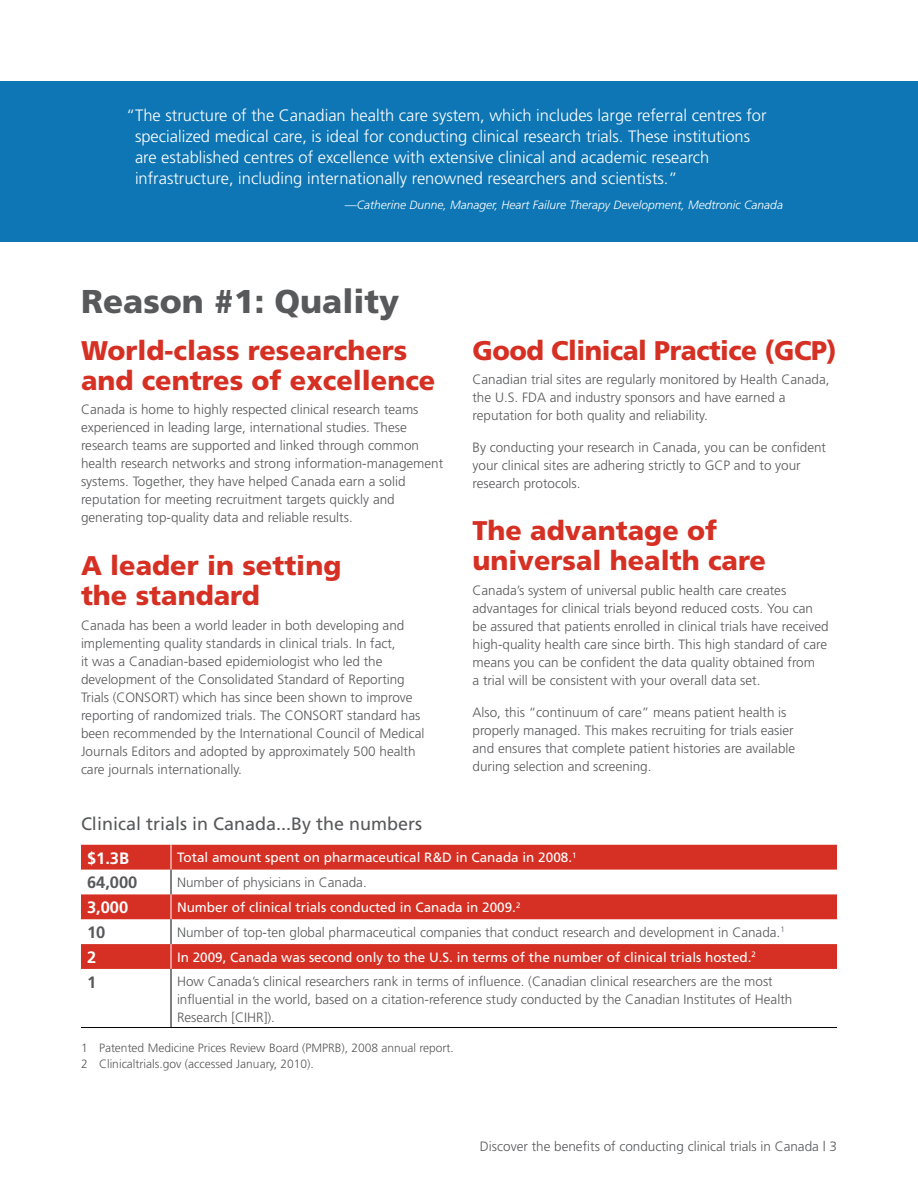
<style>
.page{position:relative;width:918px;height:1188px;background:#fff}
.page>*{position:absolute;margin:0;border:0;box-sizing:border-box;transform-origin:0 0}
.t1{font:900 33px "Frutiger";color:#58595b}
.t2{font:900 27px/30px "Frutiger";color:#d53023}
.t3{font:18px "Frutiger";color:#58595b}
.t4{font:300 16.5px/21px "Frutiger";color:#fff}
.t5{font:700 16.5px "Frutiger";color:#fff}
.t6{font:700 16.5px "Frutiger";color:#58595b}
.t7{font:300 13.5px/18px "Frutiger";color:#58595b}
.t8{font:13.5px "Frutiger";color:#fff}
.t9{font:300 12px/16.5px "Frutiger";color:#58595b}
.t10{font:italic 300 12px "Frutiger";color:#fff}
</style>
<div class="page">
<svg style="left:81px;top:845px;width:756px;height:124px;fill:#d53023"></svg>
<svg style="left:171px;top:845px;width:1px;height:124px"></svg>
<hr style="left:171px;top:969px;width:1px;height:58px;background:#000">
<hr style="left:81px;top:1027px;width:90px;height:1px;background:#000">
<hr style="left:171px;top:1027px;width:666px;height:1px;background:#000">
<div style="left:0;top:81px;width:918px;height:161px;background:#0e76b4"></div>
<p class="t4" style="left:135px;top:105px;width:633px;text-indent:-9px">“The structure of the Canadian health care system, which includes large referral centres for specialized medical care, is ideal for conducting clinical research trials. These institutions are established centres of excellence with extensive clinical and academic research infrastructure, including internationally renowned researchers and scientists.”</p>
<p class="t10" style="left:345px;top:198px;width:440px">—Catherine Dunne, Manager, Heart Failure Therapy Development, Medtronic Canada</p>
<h1 class="t1" style="left:81px;top:282px;width:320px">Reason #1: Quality</h1>
<h2 class="t2" style="left:81px;top:335px;width:356px">World-class researchers and centres of excellence</h2>
<p class="t7" style="left:81px;top:401px;width:364px">Canada is home to highly respected clinical research teams experienced in leading large, international studies. These research teams are supported and linked through common health research networks and strong information-management systems. Together, they have helped Canada earn a solid reputation for meeting recruitment targets quickly and generating top-quality data and reliable results.</p>
<h2 class="t2" style="left:81px;top:550px;width:262px">A leader in setting the standard</h2>
<p class="t7" style="left:81px;top:616px;width:345px">Canada has been a world leader in both developing and implementing quality standards in clinical trials. In fact,<br>it was a Canadian-based epidemiologist who led the development of the Consolidated Standard of Reporting Trials (CONSORT) which has since been shown to improve reporting of randomized trials. The CONSORT standard has been recommended by the International Council of Medical Journals Editors and adopted by approximately 500 health care journals internationally.</p>
<h2 class="t2" style="left:472px;top:335px;width:366px">Good Clinical Practice (GCP)</h2>
<p class="t7" style="left:472px;top:371px;width:359px">Canadian trial sites are regularly monitored by Health Canada, the U.S. FDA and industry sponsors and have earned a reputation for both quality and reliability.</p>
<p class="t7" style="left:472px;top:438px;width:355px">By conducting your research in Canada, you can be confident your clinical sites are adhering strictly to GCP and to your research protocols.</p>
<h2 class="t2" style="left:472px;top:515px;width:295px">The advantage of universal health care</h2>
<p class="t7" style="left:472px;top:581px;width:358px">Canada’s system of universal public health care creates advantages for clinical trials beyond reduced costs. You can be assured that patients enrolled in clinical trials have received high-quality health care since birth. This high standard of care means you can be confident the data quality obtained from<br>a trial will be consistent with your overall data set.</p>
<p class="t7" style="left:472px;top:703px;width:324px">Also, this “continuum of care” means patient health is properly managed. This makes recruiting for trials easier and ensures that complete patient histories are available during selection and screening.</p>
<h3 class="t3" style="left:81px;top:813px;width:343px">Clinical trials in Canada...By the numbers</h3>
<p class="t5" style="left:87px;top:848px;width:44px">$1.3B</p>
<p class="t8" style="left:177px;top:850px;width:401px">Total amount spent on pharmaceutical R&amp;D in Canada in 2008.<sup>1</sup></p>
<p class="t6" style="left:87px;top:873px;width:52px">64,000</p>
<p class="t7" style="left:177px;top:874px;width:191px">Number of physicians in Canada.</p>
<p class="t5" style="left:87px;top:898px;width:43px">3,000</p>
<p class="t8" style="left:177px;top:899px;width:345px">Number of clinical trials conducted in Canada in 2009.<sup>2</sup></p>
<p class="t6" style="left:87px;top:923px;width:20px">10</p>
<p class="t7" style="left:177px;top:923px;width:609px">Number of top-ten global pharmaceutical companies that conduct research and development in Canada.<sup>1</sup></p>
<p class="t5" style="left:87px;top:948px;width:11px">2</p>
<p class="t8" style="left:177px;top:949px;width:581px">In 2009, Canada was second only to the U.S. in terms of the number of clinical trials hosted.<sup>2</sup></p>
<p class="t6" style="left:87px;top:972px;width:11px">1</p>
<p class="t7" style="left:177px;top:972px;width:617px">How Canada’s clinical researchers rank in terms of influence. (Canadian clinical researchers are the most influential in the world, based on a citation-reference study conducted by the Canadian Institutes of Health<br>Research [CIHR]).</p>
<p class="t9" style="left:81px;top:1039px;width:374px">1 Patented Medicine Prices Review Board (PMPRB), 2008 annual report.<br>2 Clinicaltrials.gov (accessed January, 2010).</p>
<p class="t7" style="left:480px;top:1138px;width:359px">Discover the benefits of conducting clinical trials in Canada | 3</p>
</div>
